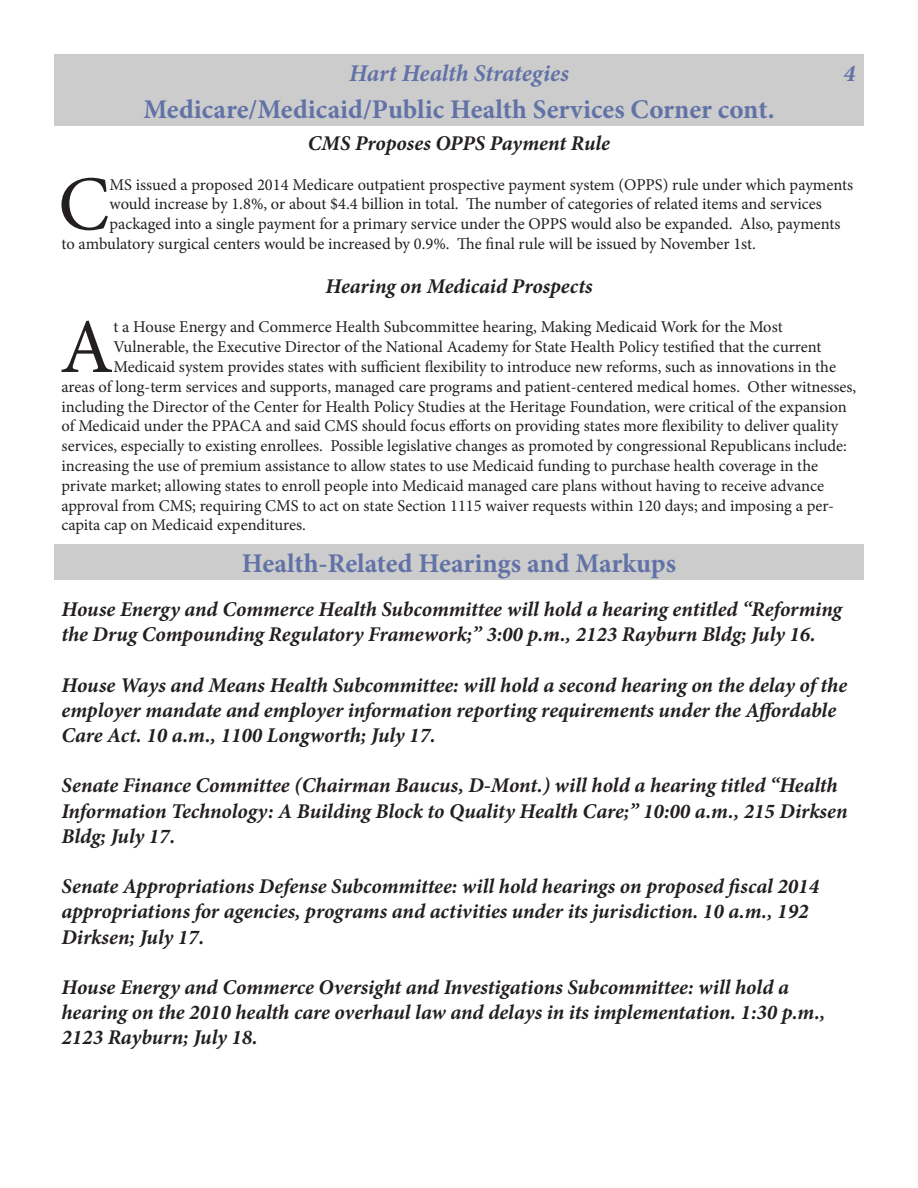
<style>
.page{position:relative;width:918px;height:1188px;background:#fff}
.page>*{position:absolute;margin:0;border:0;box-sizing:border-box;transform-origin:0 0}
.Paragraph_Style_1{font:77.4px "Minion Pro";color:#231f20}
.t1{font:700 27px "Minion Pro";color:#6172a6}
.t2{font:italic 700 24px "Minion Pro";letter-spacing:-.005em;color:#6172a6}
.Paragraph_Style_1-2{font:italic 700 21px/25.2px "Minion Pro";letter-spacing:-.005em;color:#231f20}
.Paragraph_Style_1-3{font:16.5px "Minion Pro";color:#231f20}
</style>
<div class="page">
<div style="left:54px;top:544px;width:810px;height:36px;background:#ccc"></div>
<div style="left:54px;top:54px;width:810px;height:36px;background:#ccc"></div>
<div style="left:54px;top:90px;width:810px;height:36px;background:#ccc"></div>
<p class="t2" style="left:349px;top:56px;width:221px">Hart Health Strategies</p>
<p class="t2" style="left:844px;top:56px;width:13px">4</p>
<p class="t1" style="left:143px;top:90px;width:633px">Medicare/Medicaid/Public Health Services Corner cont.</p>
<p class="Paragraph_Style_1-2" style="left:308px;top:130px;width:304px">CMS Proposes OPPS Payment Rule</p>
<p class="Paragraph_Style_1" style="left:58px;top:153px;width:53px">C</p>
<p class="Paragraph_Style_1-3" style="left:110px;top:173px;width:745px">MS issued a proposed 2014 Medicare outpatient prospective payment system (OPPS) rule under which payments</p>
<p class="Paragraph_Style_1-3" style="left:110px;top:193px;width:714px">would increase by 1.8%, or about $4.4 billion in total. The number of categories of related items and services</p>
<p class="Paragraph_Style_1-3" style="left:110px;top:213px;width:733px">packaged into a single payment for a primary service under the OPPS would also be expanded. Also, payments</p>
<p class="Paragraph_Style_1-3" style="left:62px;top:233px;width:696px">to ambulatory surgical centers would be increased by 0.9%. The final rule will be issued by November 1st.</p>
<p class="Paragraph_Style_1-2" style="left:325px;top:273px;width:269px">Hearing on Medicaid Prospects</p>
<p class="Paragraph_Style_1" style="left:60px;top:295px;width:55px">A</p>
<p class="Paragraph_Style_1-3" style="left:113px;top:316px;width:671px">t a House Energy and Commerce Health Subcommittee hearing, Making Medicaid Work for the Most</p>
<p class="Paragraph_Style_1-3" style="left:113px;top:336px;width:710px">Vulnerable, the Executive Director of the National Academy for State Health Policy testified that the current</p>
<p class="Paragraph_Style_1-3" style="left:113px;top:356px;width:724px">Medicaid system provides states with sufficient flexibility to introduce new reforms, such as innovations in the</p>
<p class="Paragraph_Style_1-3" style="left:62px;top:375px;width:796px">areas of long-term services and supports, managed care programs and patient-centered medical homes. Other witnesses,</p>
<p class="Paragraph_Style_1-3" style="left:62px;top:395px;width:787px">including the Director of the Center for Health Policy Studies at the Heritage Foundation, were critical of the expansion</p>
<p class="Paragraph_Style_1-3" style="left:62px;top:415px;width:778px">of Medicaid under the PPACA and said CMS should focus efforts on providing states more flexibility to deliver quality</p>
<p class="Paragraph_Style_1-3" style="left:62px;top:435px;width:787px">services, especially to existing enrollees. Possible legislative changes as promoted by congressional Republicans include:</p>
<p class="Paragraph_Style_1-3" style="left:62px;top:455px;width:758px">increasing the use of premium assistance to allow states to use Medicaid funding to purchase health coverage in the</p>
<p class="Paragraph_Style_1-3" style="left:62px;top:474px;width:764px">private market; allowing states to enroll people into Medicaid managed care plans without having to receive advance</p>
<p class="Paragraph_Style_1-3" style="left:62px;top:494px;width:774px">approval from CMS; requiring CMS to act on state Section 1115 waiver requests within 120 days; and imposing a per-</p>
<p class="Paragraph_Style_1-3" style="left:62px;top:514px;width:246px">capita cap on Medicaid expenditures.</p>
<p class="t1" style="left:242px;top:545px;width:436px">Health-Related Hearings and Markups</p>
<p class="Paragraph_Style_1-2" style="left:62px;top:596px;width:782px">House Energy and Commerce Health Subcommittee will hold a hearing entitled “Reforming the Drug Compounding Regulatory Framework;” 3:00 p.m., 2123 Rayburn Bldg; July 16.</p>
<p class="Paragraph_Style_1-2" style="left:62px;top:672px;width:787px">House Ways and Means Health Subcommittee: will hold a second hearing on the delay of the employer mandate and employer information reporting requirements under the Affordable<br>Care Act. 10 a.m., 1100 Longworth; July 17.</p>
<p class="Paragraph_Style_1-2" style="left:62px;top:773px;width:788px">Senate Finance Committee (Chairman Baucus, D-Mont.) will hold a hearing titled “Health<br>Information Technology: A Building Block to Quality Health Care;” 10:00 a.m., 215 Dirksen<br>Bldg; July 17.</p>
<p class="Paragraph_Style_1-2" style="left:62px;top:874px;width:759px">Senate Appropriations Defense Subcommittee: will hold hearings on proposed fiscal 2014 appropriations for agencies, programs and activities under its jurisdiction. 10 a.m., 192<br>Dirksen; July 17.</p>
<p class="Paragraph_Style_1-2" style="left:62px;top:974px;width:765px">House Energy and Commerce Oversight and Investigations Subcommittee: will hold a hearing on the 2010 health care overhaul law and delays in its implementation. 1:30 p.m.,<br>2123 Rayburn; July 18.</p>
</div>
